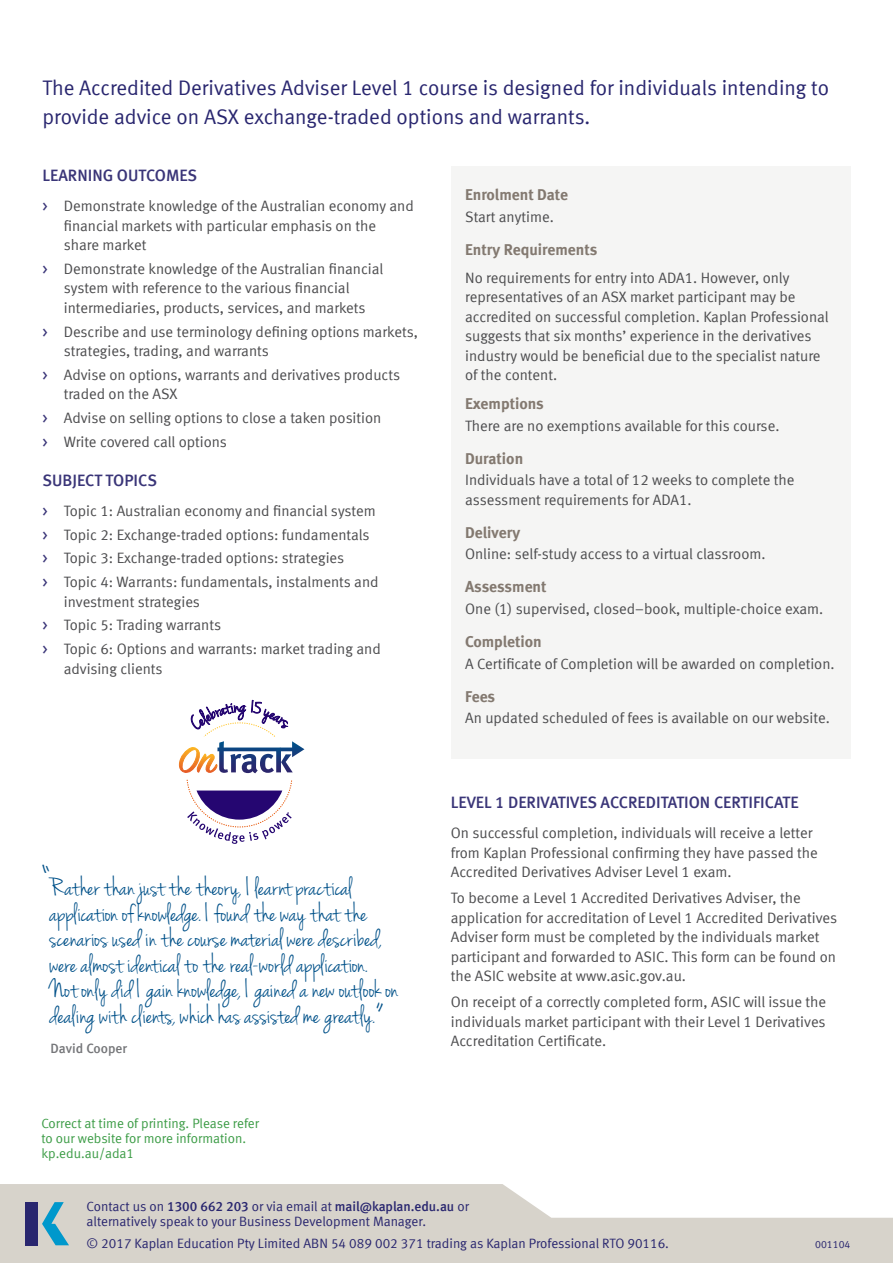
<style>
.page{position:relative;width:893px;height:1263px;background:#fff}
.page>*{position:absolute;margin:0;border:0;box-sizing:border-box;transform-origin:0 0}
.t1{font:27px/25.5px "Jenna Sue";color:#005189}
.t2{font:21px/28.5px "Meta Normal LF";color:#29266f}
.t3{font:16.5px "Meta Medium LF";color:#3a3578}
.t4{font:15.75px "Meta Bold LF";color:#837970}
.t5{font:15px/19.5px "Meta Normal LF";color:#4d4d4f}
.t6{font:13.5px/21.5px "Meta Normal LF";color:#29266f}
.t7{font:13.5px/15px "Meta Normal LF";color:#3c9c46}
.t8{font:13.5px "Meta Medium LF";color:#29266f}
.t9{font:13.5px "Meta Medium LF";color:#757679}
.t10{font:10.5px "Meta Normal LF";color:#29266f}
.s1{font-family:"Meta Book LF";color:#3a3578}
.s2{font-size:43.5px}
.s3{font-family:"Meta Normal LF"}
</style>
<div class="page">
<div style="left:451px;top:166px;width:399px;height:592px;background:#f5f5f4"></div>
<svg style="left:0;top:1184px;width:893px;height:79px;fill:#d7d3cb"></svg>
<svg style="left:42px;top:1202px;width:27px;height:43px"></svg>
<div style="left:25px;top:1202px;width:12px;height:43px;background:#29266f"></div>
<svg style="left:179px;top:700px;width:125px;height:144px"></svg>
<h2 class="t2" style="left:43px;top:73px;width:788px">The Accredited Derivatives Adviser Level 1 course is designed for individuals intending to provide advice on ASX exchange-traded options and warrants.</h2>
<p class="t3" style="left:43px;top:166px;width:156px">LEARNING OUTCOMES</p>
<p class="t5" style="left:64px;top:196px;width:352px;text-indent:-21px"><span class="s1">&gt;</span> Demonstrate knowledge of the Australian economy and financial markets with particular emphasis on the share market</p>
<p class="t5" style="left:64px;top:259px;width:321px;text-indent:-21px"><span class="s1">&gt;</span> Demonstrate knowledge of the Australian financial system with reference to the various financial intermediaries, products, services, and markets</p>
<p class="t5" style="left:64px;top:322px;width:356px;text-indent:-21px"><span class="s1">&gt;</span> Describe and use terminology defining options markets, strategies, trading, and warrants</p>
<p class="t5" style="left:64px;top:365px;width:338px;text-indent:-21px"><span class="s1">&gt;</span> Advise on options, warrants and derivatives products traded on the ASX</p>
<p class="t5" style="left:43px;top:406px;width:340px;line-height:23.7px"><span class="s1">&gt;</span> Advise on selling options to close a taken position <span class="s1">&gt;</span> Write covered call options</p>
<p class="t3" style="left:43px;top:470px;width:116px">SUBJECT TOPICS</p>
<p class="t5" style="left:43px;top:498px;width:338px;line-height:23.7px"><span class="s1">&gt;</span> Topic 1: Australian economy and financial system <span class="s1">&gt;</span> Topic 2: Exchange-traded options: fundamentals<br><span class="s1">&gt;</span> Topic 3: Exchange-traded options: strategies<br><span class="s1">&gt;</span> Topic 4: Warrants: fundamentals, instalments and</p>
<p class="t5" style="left:43px;top:589px;width:340px;line-height:23.7px;text-indent:21px">investment strategies<br><span class="s1">&gt;</span> Topic 5: Trading warrants<br><span class="s1">&gt;</span> Topic 6: Options and warrants: market trading and</p>
<p class="t5" style="left:64px;top:658px;width:100px">advising clients</p>
<p class="t1" style="left:50px;top:876px;width:350px;text-indent:-9px"><span class="s2">“</span>Rather than just the theory, I learnt practical application of knowledge. I found the way that the scenarios used in the course material were described, were almost identical to the real-world application.<br>Not only did I gain knowledge, I gained a new outlook on dealing with clients, which has assisted me greatly.<span class="s2">”</span></p>
<p class="t9" style="left:51px;top:1041px;width:78px">David Cooper</p>
<p class="t7" style="left:41px;top:1116px;width:219px">Correct at time of printing. Please refer to our website for more information. kp.edu.au/ada1</p>
<p class="t4" style="left:465px;top:185px;width:104px">Enrolment Date</p>
<p class="t5" style="left:465px;top:207px;width:90px">Start anytime.</p>
<p class="t4" style="left:465px;top:240px;width:134px">Entry Requirements</p>
<p class="t5" style="left:465px;top:268px;width:365px">No requirements for entry into ADA1. However, only representatives of an ASX market participant may be accredited on successful completion. Kaplan Professional suggests that six months’ experience in the derivatives industry would be beneficial due to the specialist nature of the content.</p>
<p class="t4" style="left:465px;top:394px;width:80px">Exemptions</p>
<p class="t5" style="left:465px;top:415px;width:316px">There are no exemptions available for this course.</p>
<p class="t4" style="left:465px;top:449px;width:60px">Duration</p>
<p class="t5" style="left:465px;top:470px;width:331px">Individuals have a total of 12 weeks to complete the assessment requirements for ADA1.</p>
<p class="t4" style="left:465px;top:523px;width:57px">Delivery</p>
<p class="t5" style="left:465px;top:544px;width:302px">Online: self-study access to a virtual classroom.</p>
<p class="t4" style="left:465px;top:577px;width:83px">Assessment</p>
<p class="t5" style="left:465px;top:599px;width:360px">One (1) supervised, closed–book, multiple-choice exam.</p>
<p class="t4" style="left:465px;top:632px;width:78px">Completion</p>
<p class="t5" style="left:465px;top:653px;width:371px">A Certificate of Completion will be awarded on completion.</p>
<p class="t4" style="left:465px;top:687px;width:32px">Fees</p>
<p class="t5" style="left:465px;top:708px;width:366px">An updated scheduled of fees is available on our website.</p>
<p class="t3" style="left:451px;top:793px;width:349px">LEVEL 1 DERIVATIVES ACCREDITATION CERTIFICATE</p>
<p class="t5" style="left:451px;top:823px;width:369px">On successful completion, individuals will receive a letter from Kaplan Professional confirming they have passed the<br>Accredited Derivatives Adviser Level 1 exam.</p>
<p class="t5" style="left:451px;top:888px;width:388px">To become a Level 1 Accredited Derivatives Adviser, the application for accreditation of Level 1 Accredited Derivatives Adviser form must be completed by the individuals market participant and forwarded to ASIC. This form can be found on the ASIC website at www.asic.gov.au.</p>
<p class="t5" style="left:451px;top:992px;width:377px;text-align:justify">On receipt of a correctly completed form, ASIC will issue the individuals market participant with their Level 1 Derivatives Accreditation Certificate.</p>
<p class="t8" style="left:87px;top:1199px;width:384px"><span class="s3">Contact us on</span> 1300 662 203 <span class="s3">or via email at</span> mail@kaplan.edu.au <span class="s3">or</span></p>
<p class="t6" style="left:87px;top:1211px;width:584px">alternatively speak to your Business Development Manager.<br>© 2017 Kaplan Education Pty Limited ABN 54 089 002 371 trading as Kaplan Professional RTO 90116.</p>
<p class="t10" style="left:815px;top:1238px;width:37px">001104</p>
</div>
